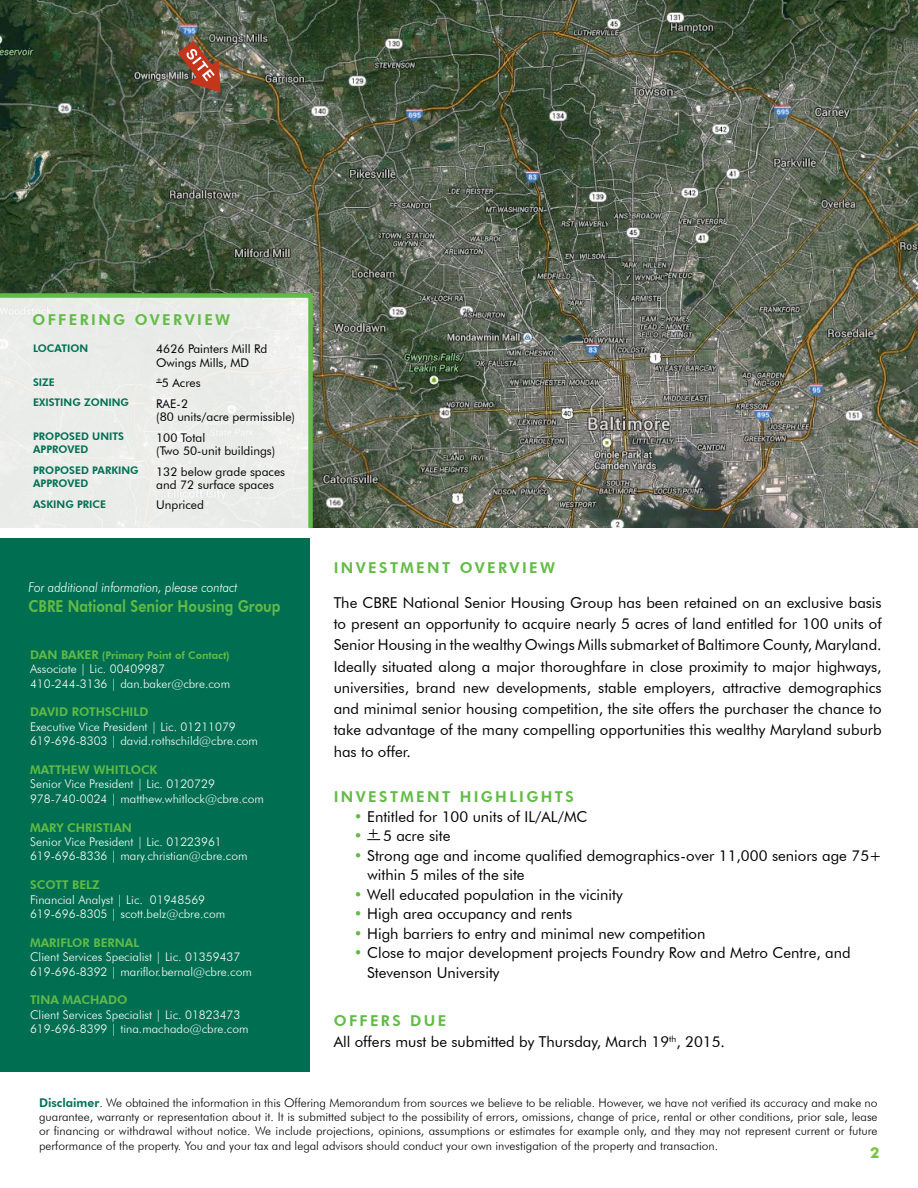
<style>
.page{position:relative;width:918px;height:1188px;background:#fff}
.page>*{position:absolute;margin:0;border:0;box-sizing:border-box;transform-origin:0 0}
.t1{font:800 16.5px "Futura BT";color:#62bb46;scale:.85 1}
.t2{font:15px/21.3px "Futura BT";color:#000}
.t3{font:800 15px "Futura BT";letter-spacing:.16em;color:#62bb46}
.t4{font:700 15px "Futura BT";color:#7ac143}
.t5{font:italic 300 13.5px "Futura BT";color:#fff;scale:.9 1}
.t6{font:300 12px/14.4px "Futura BT";color:#000;text-align:justify}
.t7{font:300 12px/14.4px "Futura BT";color:#fff}
.t8{font:12px/13.5px "Futura BT";color:#000}
.t9{font:800 12px "Futura BT";color:#62bb46}
.t10{font:800 10.5px "Futura BT";color:#006f51}
.t11{font:800 10.5px "Futura BT";color:#62bb46}
.t12{font:7.05px "Futura BT";color:#000}
.s1{font-size:12px}
.s2{color:#62bb46}
.s3{font-weight:800;color:#62bb46}
.s4{font-weight:800;color:#007055}
</style>
<div class="page">
<svg style="left:367px;top:839px;width:13px;height:1px"></svg>
<div style="left:0;top:538px;width:310px;height:533px;background:#006f51"></div>
<img style="left:0;top:0;width:918px;height:528px">
<svg style="left:178px;top:41px;width:43px;height:51px;background:#945944"></svg>
<div style="left:0;top:293px;width:313px;height:235px;background:#ebecea"></div>
<p class="t3" style="left:32px;top:311px;width:13px">OFFERING</p>
<p class="t3" style="left:135px;top:311px;width:13px">OVERVIEW</p>
<p class="t10" style="left:33px;top:342px;width:8px">LOC</p>
<p class="t10" style="left:54px;top:342px;width:15px">ATION</p>
<p class="t8" style="left:156px;top:342px;width:113px">4626 Painters Mill Rd<br>Owings Mills, MD</p>
<p class="t10" style="left:33px;top:376px;width:22px">SIZE</p>
<p class="t12" style="left:156px;top:375px;width:7px">+</p>
<p class="t8" style="left:162px;top:376px;width:40px">5 Acres</p>
<p class="t10" style="left:33px;top:396px;width:7px">EXISTING</p>
<p class="t10" style="left:84px;top:396px;width:16px">ZONING</p>
<p class="t8" style="left:156px;top:396px;width:140px">RAE-2<br>(80 units/acre permissible)</p>
<p class="t10" style="left:33px;top:430px;width:8px">PROPOSED</p>
<p class="t10" style="left:92px;top:430px;width:8px">UNITS</p>
<p class="t10" style="left:33px;top:443px;width:16px">APPROVED</p>
<p class="t8" style="left:156px;top:430px;width:121px">100 Total<br>(Two 50-unit buildings)</p>
<p class="t10" style="left:33px;top:464px;width:8px">PROPOSED</p>
<p class="t10" style="left:92px;top:464px;width:21px">PARKING</p>
<p class="t10" style="left:33px;top:477px;width:16px">APPROVED</p>
<p class="t8" style="left:156px;top:464px;width:130px">132 below grade spaces and 72 surface spaces</p>
<p class="t10" style="left:33px;top:498px;width:15px">ASKING</p>
<p class="t10" style="left:77px;top:498px;width:7px">PRICE</p>
<p class="t8" style="left:156px;top:498px;width:49px">Unpriced</p>
<p class="t5" style="left:29px;top:579px;width:234px">For additional information, please contact</p>
<p class="t1" style="left:29px;top:596px;width:298px">CBRE NATIONAL SENIOR HOUSING GROUP</p>
<p class="t11" style="left:30px;top:649px;width:201px"><span class="s1">DAN BAKER</span> (PRIMARY POINT OF CONTACT)</p>
<p class="t7" style="left:30px;top:662px;width:202px">Associate | Lic. 00409987<br>410-244-3136 | dan.baker@cbre.com</p>
<p class="t9" style="left:30px;top:705px;width:120px">DAVID ROTHSCHILD</p>
<p class="t7" style="left:30px;top:719px;width:229px">Executive Vice President | Lic. 01211079<br>619-696-8303 | david.rothschild@cbre.com</p>
<p class="t9" style="left:30px;top:763px;width:129px">MATTHEW WHITLOCK</p>
<p class="t7" style="left:30px;top:777px;width:235px">Senior Vice President | Lic. 0120729<br>978-740-0024 | matthew.whitlock@cbre.com</p>
<p class="t9" style="left:30px;top:820px;width:103px">MARY CHRISTIAN</p>
<p class="t7" style="left:30px;top:835px;width:219px">Senior Vice President | Lic. 01223961<br>619-696-8336 | mary.christian@cbre.com</p>
<p class="t9" style="left:30px;top:878px;width:9px">SCOTT</p>
<p class="t9" style="left:72px;top:878px;width:29px">BELZ</p>
<p class="t7" style="left:30px;top:892px;width:197px">Financial Analyst | Lic. 01948569<br>619-696-8305 | scott.belz@cbre.com</p>
<p class="t9" style="left:30px;top:935px;width:111px">MARIFLOR BERNAL</p>
<p class="t7" style="left:30px;top:950px;width:223px">Client Services Specialist | Lic. 01359437<br>619-696-8392 | mariflor.bernal@cbre.com</p>
<p class="t9" style="left:30px;top:993px;width:99px">TINA MACHADO</p>
<p class="t7" style="left:30px;top:1007px;width:220px">Client Services Specialist | Lic. 01823473<br>619-696-8399 | tina.machado@cbre.com</p>
<p class="t3" style="left:334px;top:559px;width:223px">INVESTMENT OVERVIEW</p>
<p class="t2" style="left:334px;top:592px;width:550px;text-align:justify">The CBRE National Senior Housing Group has been retained on an exclusive basis to present an opportunity to acquire nearly 5 acres of land entitled for 100 units of Senior Housing in the wealthy Owings Mills submarket of Baltimore County, Maryland.<br>Ideally situated along a major thoroughfare in close proximity to major highways, universities, brand new developments, stable employers, attractive demographics and minimal senior housing competition, the site offers the purchaser the chance to take advantage of the many compelling opportunities this wealthy Maryland suburb has to offer.</p>
<p class="t3" style="left:334px;top:788px;width:13px">INVESTMENT</p>
<p class="t3" style="left:460px;top:788px;width:13px">HIGHLIGHTS</p>
<p class="t2" style="left:354px;top:805px;width:235px"><span class="s2">•</span> Entitled for 100 units of IL/AL/MC</p>
<p class="t2" style="left:354px;top:825px;width:98px"><span class="s2">•</span> + 5 acre site</p>
<p class="t2" style="left:367px;top:845px;width:516px;line-height:19.5px;text-indent:-14px"><span class="s2">•</span> Strong age and income qualified demographics-over 11,000 seniors age 75+ within 5 miles of the site</p>
<p class="t2" style="left:354px;top:883px;width:270px"><span class="s2">•</span> Well educated population in the vicinity</p>
<p class="t2" style="left:354px;top:903px;width:220px"><span class="s2">•</span> High area occupancy and rents</p>
<p class="t2" style="left:354px;top:922px;width:353px"><span class="s2">•</span> High barriers to entry and minimal new competition</p>
<p class="t2" style="left:367px;top:943px;width:485px;line-height:19.5px;text-indent:-13px"><span class="s2">•</span> Close to major development projects Foundry Row and Metro Centre, and<br>Stevenson University</p>
<p class="t3" style="left:334px;top:1011px;width:12px">OFFERS</p>
<p class="t2" style="left:334px;top:1010px;width:393px;text-indent:77px"><span class="s3">DUE<br></span>All offers must be submitted by Thursday, March 19<sup>th</sup>, 2015.</p>
<p class="t6" style="left:39px;top:1095px;width:840px"><span class="s4">DISCLAIMER</span>. We obtained the information in this Offering Memorandum from sources we believe to be reliable. However, we have not verified its accuracy and make no guarantee, warranty or representation about it. It is submitted subject to the possibility of errors, omissions, change of price, rental or other conditions, prior sale, lease or financing or withdrawal without notice. We include projections, opinions, assumptions or estimates for example only, and they may not represent current or future performance of the property. You and your tax and legal advisors should conduct your own investigation of the property and transaction.</p>
<p class="t4" style="left:870px;top:1144px;width:11px">2</p>
</div>
